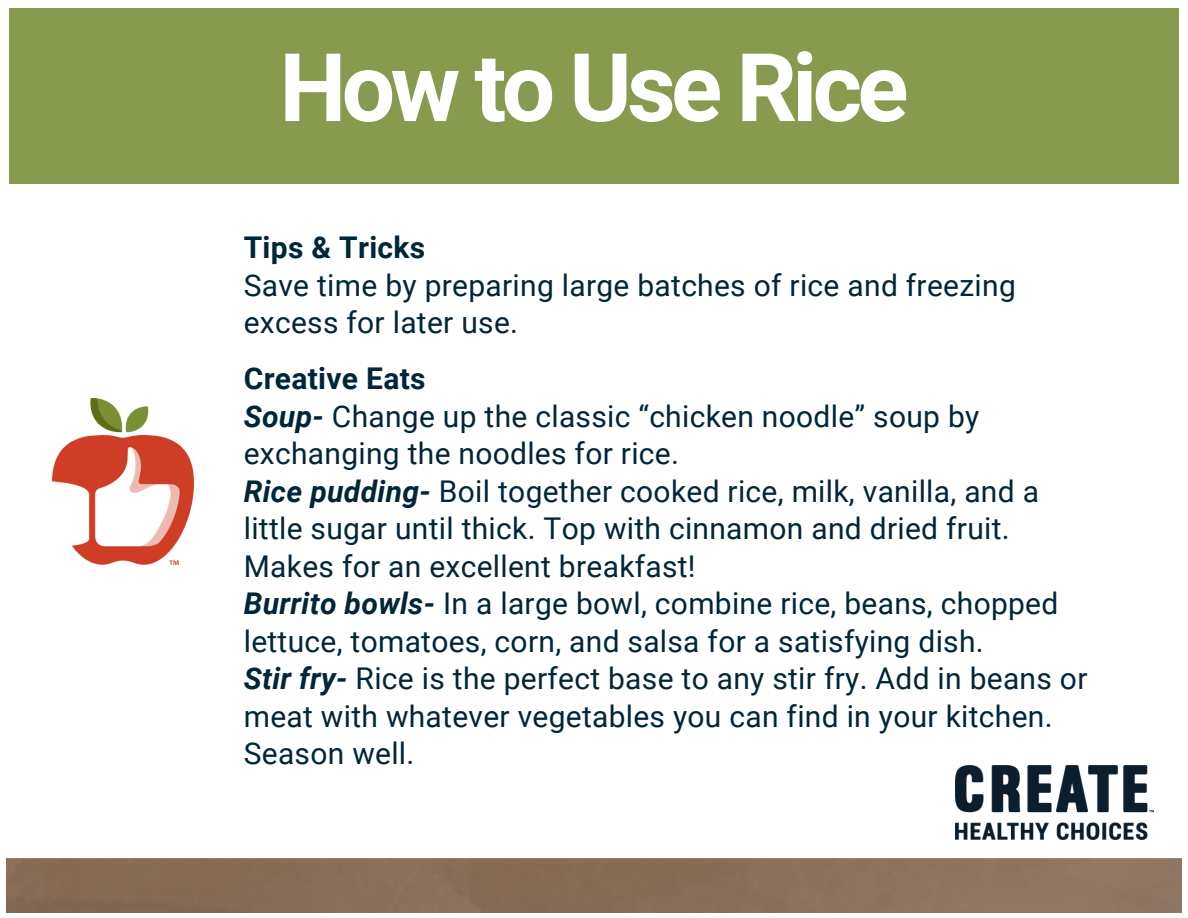
<style>
.page{position:relative;width:1188px;height:918px;background:#fff}
.page>*{position:absolute;margin:0;border:0;box-sizing:border-box;transform-origin:0 0}
.t1{font:700 94.8px "Roboto";letter-spacing:-.05em;color:#fff}
.t2{font:30px/37.5px "Roboto";letter-spacing:.01em;color:#00263a}
.t3{font:700 30px "Roboto";letter-spacing:.01em;color:#00263a}
.s1{font-weight:700}
.s2{font-weight:700;font-style:italic}
</style>
<div class="page">
<div style="left:9px;top:8px;width:1170px;height:176px;background:#889a4e"></div>
<img style="left:7px;top:858px;width:1174px;height:54px">
<img style="left:956px;top:766px;width:198px;height:74px">
<img style="left:52px;top:398px;width:142px;height:167px">
<h1 class="t1" style="left:279px;top:33px;width:631px">How to Use Rice</h1>
<p class="t3" style="left:244px;top:230px;width:183px">Tips &amp; Tricks</p>
<p class="t2" style="left:244px;top:267px;width:774px">Save time by preparing large batches of rice and freezing excess for later use.</p>
<p class="t2" style="left:244px;top:360px;width:845px"><span class="s1">Creative Eats<br></span><span class="s2">Soup-</span> Change up the classic “chicken noodle” soup by exchanging the noodles for rice.<br><span class="s2">Rice pudding-</span> Boil together cooked rice, milk, vanilla, and a little sugar until thick. Top with cinnamon and dried fruit.<br>Makes for an excellent breakfast!<br><span class="s2">Burrito bowls-</span> In a large bowl, combine rice, beans, chopped lettuce, tomatoes, corn, and salsa for a satisfying dish.<br><span class="s2">Stir fry-</span> Rice is the perfect base to any stir fry. Add in beans or meat with whatever vegetables you can find in your kitchen.<br>Season well.</p>
</div>
